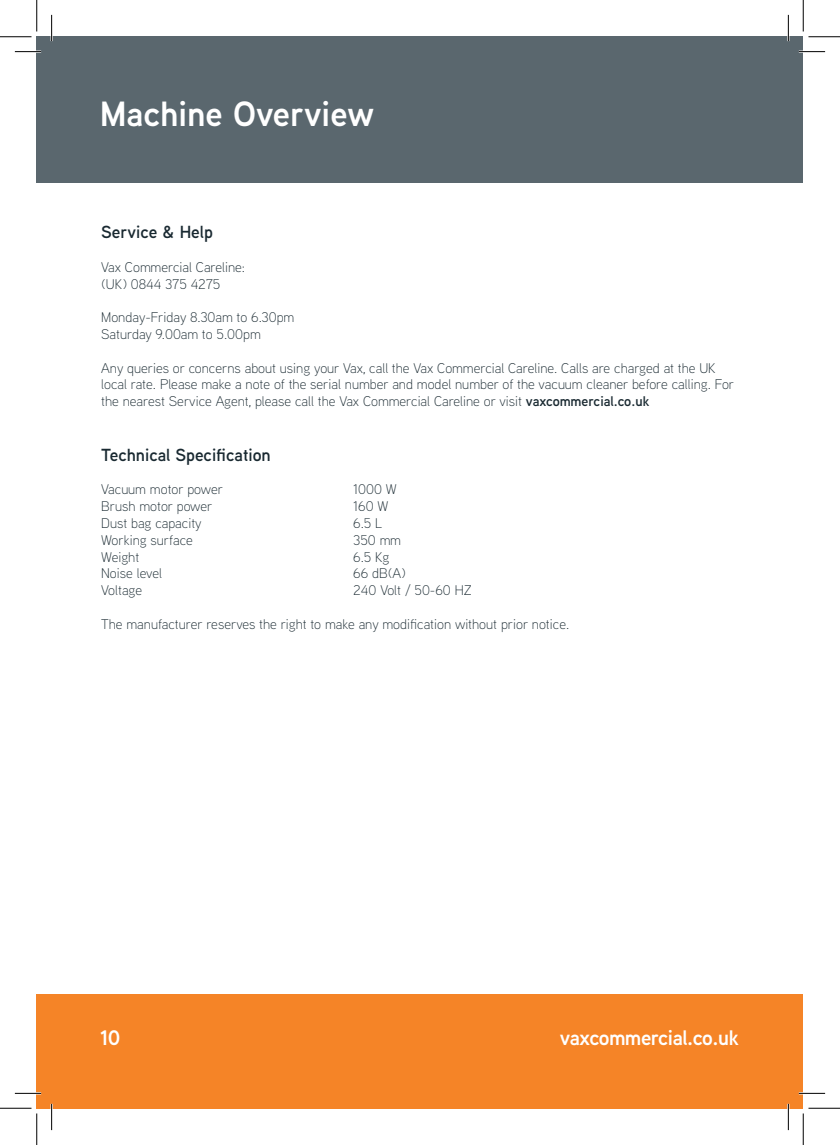
<style>
.page{position:relative;width:840px;height:1145px;background:#fff}
.page>*{position:absolute;margin:0;border:0;box-sizing:border-box;transform-origin:0 0}
.t1{font:600 35px "Vax Aaux Next";color:#fff}
.t2{font:600 21px "Vax Aaux Next";letter-spacing:-.02em;color:#fff}
.t3{font:600 17.5px "Vax Aaux Next";color:#192931}
.t4{font:300 14px/16.8px "Vax Aaux Next";color:#192931}
.s1{font-weight:600}
</style>
<div class="page">
<div style="left:37px;top:994px;width:766px;height:114px;background:#f58427"></div>
<div style="left:37px;top:37px;width:766px;height:146px;background:#5a676e"></div>
<hr style="left:15px;top:51px;width:26px;height:2px;background:#fff">
<hr style="left:799px;top:51px;width:26px;height:2px;background:#fff">
<hr style="left:15px;top:1092px;width:26px;height:2px;background:#fff">
<hr style="left:799px;top:1092px;width:26px;height:2px;background:#fff">
<hr style="left:51px;top:15px;width:2px;height:26px;background:#fff">
<hr style="left:51px;top:1104px;width:2px;height:26px;background:#fff">
<hr style="left:787px;top:15px;width:2px;height:26px;background:#fff">
<hr style="left:787px;top:1104px;width:2px;height:26px;background:#fff">
<svg style="left:15px;top:51px;width:26px;height:1px"></svg>
<svg style="left:799px;top:51px;width:26px;height:1px"></svg>
<svg style="left:15px;top:1093px;width:26px;height:1px"></svg>
<svg style="left:799px;top:1093px;width:26px;height:1px"></svg>
<svg style="left:51px;top:15px;width:1px;height:26px"></svg>
<svg style="left:51px;top:1104px;width:1px;height:26px"></svg>
<svg style="left:788px;top:15px;width:1px;height:26px"></svg>
<svg style="left:788px;top:1104px;width:1px;height:26px"></svg>
<hr style="left:0;top:36px;width:32px;height:1px;background:#000">
<hr style="left:808px;top:36px;width:32px;height:1px;background:#000">
<hr style="left:0;top:1108px;width:32px;height:1px;background:#000">
<hr style="left:808px;top:1108px;width:32px;height:1px;background:#000">
<hr style="left:36px;top:0;width:1px;height:31px;background:#000">
<hr style="left:36px;top:1113px;width:1px;height:32px;background:#000">
<hr style="left:803px;top:0;width:1px;height:31px;background:#000">
<hr style="left:803px;top:1113px;width:1px;height:32px;background:#000">
<h1 class="t1" style="left:100px;top:89px;width:276px">Machine Overview</h1>
<p class="t3" style="left:101px;top:220px;width:113px">Service &amp; Help</p>
<p class="t4" style="left:101px;top:258px;width:145px">Vax Commercial Careline: (UK) 0844 375 4275</p>
<p class="t4" style="left:101px;top:308px;width:195px">Monday-Friday 8.30am to 6.30pm<br>Saturday 9.00am to 5.00pm</p>
<p class="t4" style="left:101px;top:359px;width:634px">Any queries or concerns about using your Vax, call the Vax Commercial Careline. Calls are charged at the UK local rate. Please make a note of the serial number and model number of the vacuum cleaner before calling. For the nearest Service Agent, please call the Vax Commercial Careline or visit <span class="s1">vaxcommercial.co.uk</span></p>
<p class="t3" style="left:101px;top:443px;width:171px">Technical Specification</p>
<p class="t4" style="left:101px;top:481px;width:123px">Vacuum motor power</p>
<p class="t4" style="left:353px;top:481px;width:45px">1000 W</p>
<p class="t4" style="left:101px;top:497px;width:113px">Brush motor power</p>
<p class="t4" style="left:353px;top:497px;width:37px">160 W</p>
<p class="t4" style="left:101px;top:514px;width:102px">Dust bag capacity</p>
<p class="t4" style="left:353px;top:514px;width:30px">6.5 L</p>
<p class="t4" style="left:101px;top:531px;width:93px">Working surface</p>
<p class="t4" style="left:353px;top:531px;width:49px">350 mm</p>
<p class="t4" style="left:101px;top:548px;width:40px">Weight</p>
<p class="t4" style="left:353px;top:548px;width:38px">6.5 Kg</p>
<p class="t4" style="left:101px;top:565px;width:62px">Noise level</p>
<p class="t4" style="left:353px;top:565px;width:54px">66 dB(A)</p>
<p class="t4" style="left:101px;top:581px;width:42px">Voltage</p>
<p class="t4" style="left:353px;top:581px;width:120px">240 Volt / 50-60 HZ</p>
<p class="t4" style="left:101px;top:615px;width:470px">The manufacturer reserves the right to make any modification without prior notice.</p>
<h2 class="t2" style="left:100px;top:1023px;width:22px">10</h2>
<h2 class="t2" style="left:560px;top:1023px;width:181px">vaxcommercial.co.uk</h2>
</div>
